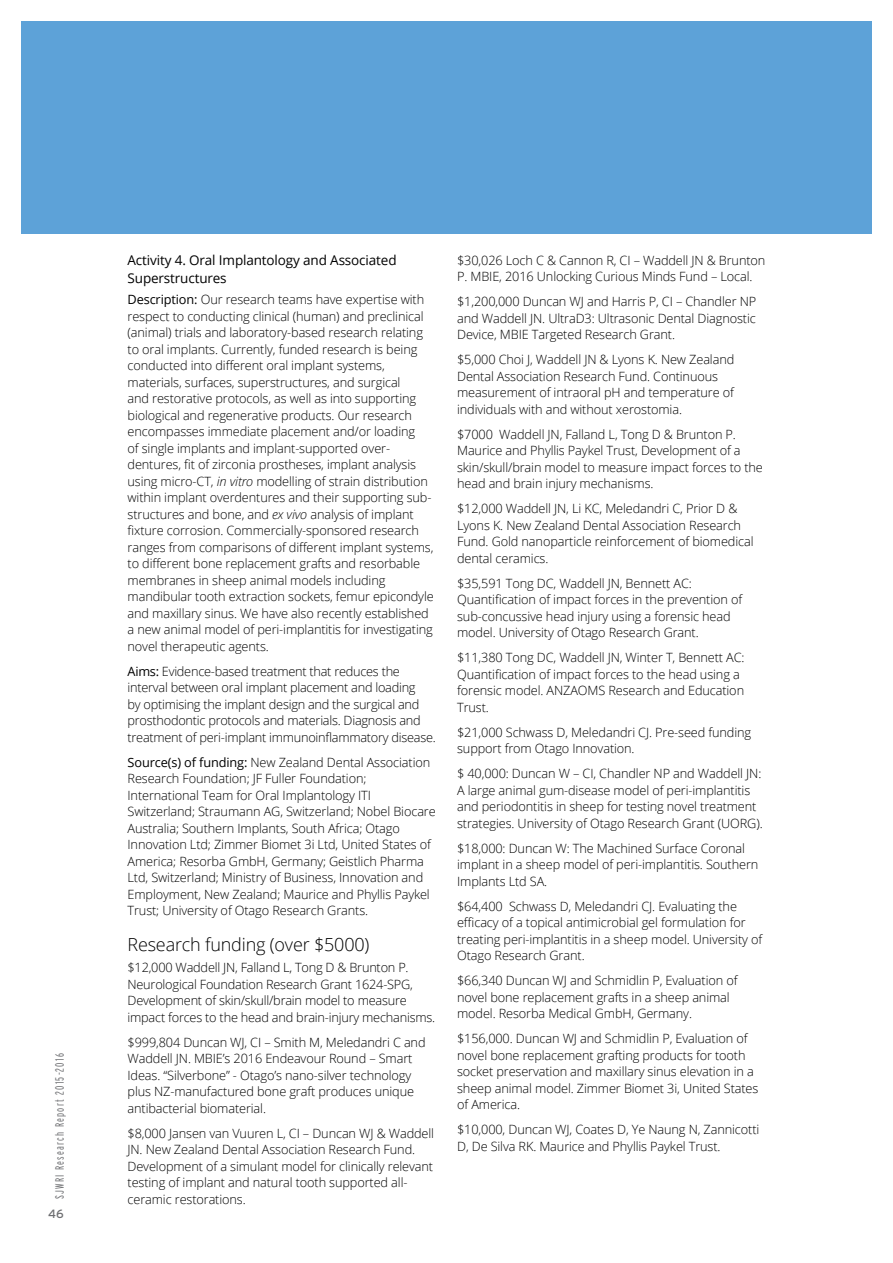
<style>
.page{position:relative;width:893px;height:1263px;background:#fff}
.page>*{position:absolute;margin:0;border:0;box-sizing:border-box;transform-origin:0 0}
.t1{font:300 18px "Open Sans";letter-spacing:-.01em;color:#000}
.t2{font:13.5px/18px "Open Sans";letter-spacing:-.01em;color:#000}
.t3{font:300 12.75px/16.5px "Open Sans";letter-spacing:-.01em;color:#000}
.t4{font:300 extra-condensed 12px "Interstate";letter-spacing:.1em;color:#6d6e71}
.t5{font:12px "Interstate";color:#6d6e71}
.s1{font-weight:400}
.s2{font-style:italic}
</style>
<div class="page">
<div style="left:21px;top:21px;width:851px;height:213px;background:#5da2d8"></div>
<p class="t4" style="left:53px;top:1199px;width:147px;rotate:-90deg">SJWRI Research Report 2015-2016</p>
<p class="t5" style="left:48px;top:1207px;width:17px">46</p>
<p class="t2" style="left:128px;top:251px;width:271px">Activity 4. Oral Implantology and Associated<br>Superstructures</p>
<p class="t3" style="left:128px;top:291px;width:308px"><span class="s1">Description:</span> Our research teams have expertise with respect to conducting clinical (human) and preclinical (animal) trials and laboratory-based research relating to oral implants. Currently, funded research is being conducted into different oral implant systems, materials, surfaces, superstructures, and surgical<br>and restorative protocols, as well as into supporting biological and regenerative products. Our research encompasses immediate placement and/or loading<br>of single implants and implant-supported over&shy;dentures, fit of zirconia prostheses, implant analysis using micro-CT, <span class="s2">in vitro</span> modelling of strain distribution within implant overdentures and their supporting sub&shy;structures and bone, and <span class="s2">ex vivo</span> analysis of implant fixture corrosion. Commercially-sponsored research ranges from comparisons of different implant systems, to different bone replacement grafts and resorbable membranes in sheep animal models including mandibular tooth extraction sockets, femur epicondyle and maxillary sinus. We have also recently established a new animal model of peri-implantitis for investigating novel therapeutic agents.</p>
<p class="t3" style="left:128px;top:662px;width:310px"><span class="s1">Aims:</span> Evidence-based treatment that reduces the interval between oral implant placement and loading<br>by optimising the implant design and the surgical and prosthodontic protocols and materials. Diagnosis and treatment of peri-implant immunoinflammatory disease.</p>
<p class="t3" style="left:128px;top:753px;width:310px"><span class="s1">Source(s) of funding:</span> New Zealand Dental Association Research Foundation; JF Fuller Foundation; International Team for Oral Implantology ITI Switzerland; Straumann AG, Switzerland; Nobel Biocare Australia; Southern Implants, South Africa; Otago Innovation Ltd; Zimmer Biomet 3i Ltd, United States of America; Resorba GmbH, Germany; Geistlich Pharma Ltd, Switzerland; Ministry of Business, Innovation and Employment, New Zealand; Maurice and Phyllis Paykel Trust; University of Otago Research Grants.</p>
<h1 class="t1" style="left:128px;top:932px;width:243px">Research funding (over $5000)</h1>
<p class="t3" style="left:128px;top:959px;width:309px">$12,000 Waddell JN, Falland L, Tong D &amp; Brunton P.<br>Neurological Foundation Research Grant 1624-SPG, Development of skin/skull/brain model to measure impact forces to the head and brain-injury mechanisms.</p>
<p class="t3" style="left:128px;top:1033px;width:300px">$999,804 Duncan WJ, CI – Smith M, Meledandri C and Waddell JN. MBIE’s 2016 Endeavour Round – Smart Ideas. “Silverbone” - Otago’s nano-silver technology plus NZ-manufactured bone graft produces unique antibacterial biomaterial.</p>
<p class="t3" style="left:128px;top:1124px;width:308px">$8,000 Jansen van Vuuren L, CI – Duncan WJ &amp; Waddell JN. New Zealand Dental Association Research Fund.<br>Development of a simulant model for clinically relevant testing of implant and natural tooth supported all&shy;ceramic restorations.</p>
<p class="t3" style="left:457px;top:252px;width:310px">$30,026 Loch C &amp; Cannon R, CI – Waddell JN &amp; Brunton<br>P. MBIE, 2016 Unlocking Curious Minds Fund – Local.</p>
<p class="t3" style="left:457px;top:293px;width:301px;text-align:justify">$1,200,000 Duncan WJ and Harris P, CI – Chandler NP and Waddell JN. UltraD3: Ultrasonic Dental Diagnostic Device, MBIE Targeted Research Grant.</p>
<p class="t3" style="left:457px;top:351px;width:279px">$5,000 Choi J, Waddell JN &amp; Lyons K. New Zealand Dental Association Research Fund. Continuous measurement of intraoral pH and temperature of individuals with and without xerostomia.</p>
<p class="t3" style="left:457px;top:426px;width:307px">$7000 Waddell JN, Falland L, Tong D &amp; Brunton P.<br>Maurice and Phyllis Paykel Trust, Development of a skin/skull/brain model to measure impact forces to the head and brain injury mechanisms.</p>
<p class="t3" style="left:457px;top:500px;width:298px">$12,000 Waddell JN, Li KC, Meledandri C, Prior D &amp; Lyons K. New Zealand Dental Association Research Fund. Gold nanoparticle reinforcement of biomedical dental ceramics.</p>
<p class="t3" style="left:457px;top:575px;width:287px">$35,591 Tong DC, Waddell JN, Bennett AC:<br>Quantification of impact forces in the prevention of sub-concussive head injury using a forensic head model. University of Otago Research Grant.</p>
<p class="t3" style="left:457px;top:649px;width:289px">$11,380 Tong DC, Waddell JN, Winter T, Bennett AC:<br>Quantification of impact forces to the head using a forensic model. ANZAOMS Research and Education Trust.</p>
<p class="t3" style="left:457px;top:724px;width:296px">$21,000 Schwass D, Meledandri CJ. Pre-seed funding support from Otago Innovation.</p>
<p class="t3" style="left:457px;top:765px;width:307px">$ 40,000: Duncan W – CI, Chandler NP and Waddell JN:<br>A large animal gum-disease model of peri-implantitis and periodontitis in sheep for testing novel treatment strategies. University of Otago Research Grant (UORG).</p>
<p class="t3" style="left:457px;top:840px;width:303px">$18,000: Duncan W: The Machined Surface Coronal implant in a sheep model of peri-implantitis. Southern<br>Implants Ltd SA.</p>
<p class="t3" style="left:457px;top:898px;width:307px">$64,400 Schwass D, Meledandri CJ. Evaluating the efficacy of a topical antimicrobial gel formulation for treating peri-implantitis in a sheep model. University of Otago Research Grant.</p>
<p class="t3" style="left:457px;top:972px;width:282px">$66,340 Duncan WJ and Schmidlin P, Evaluation of novel bone replacement grafts in a sheep animal model. Resorba Medical GmbH, Germany.</p>
<p class="t3" style="left:457px;top:1030px;width:303px">$156,000. Duncan WJ and Schmidlin P, Evaluation of novel bone replacement grafting products for tooth socket preservation and maxillary sinus elevation in a sheep animal model. Zimmer Biomet 3i, United States of America.</p>
<p class="t3" style="left:457px;top:1121px;width:304px">$10,000, Duncan WJ, Coates D, Ye Naung N, Zannicotti<br>D, De Silva RK. Maurice and Phyllis Paykel Trust.</p>
</div>
